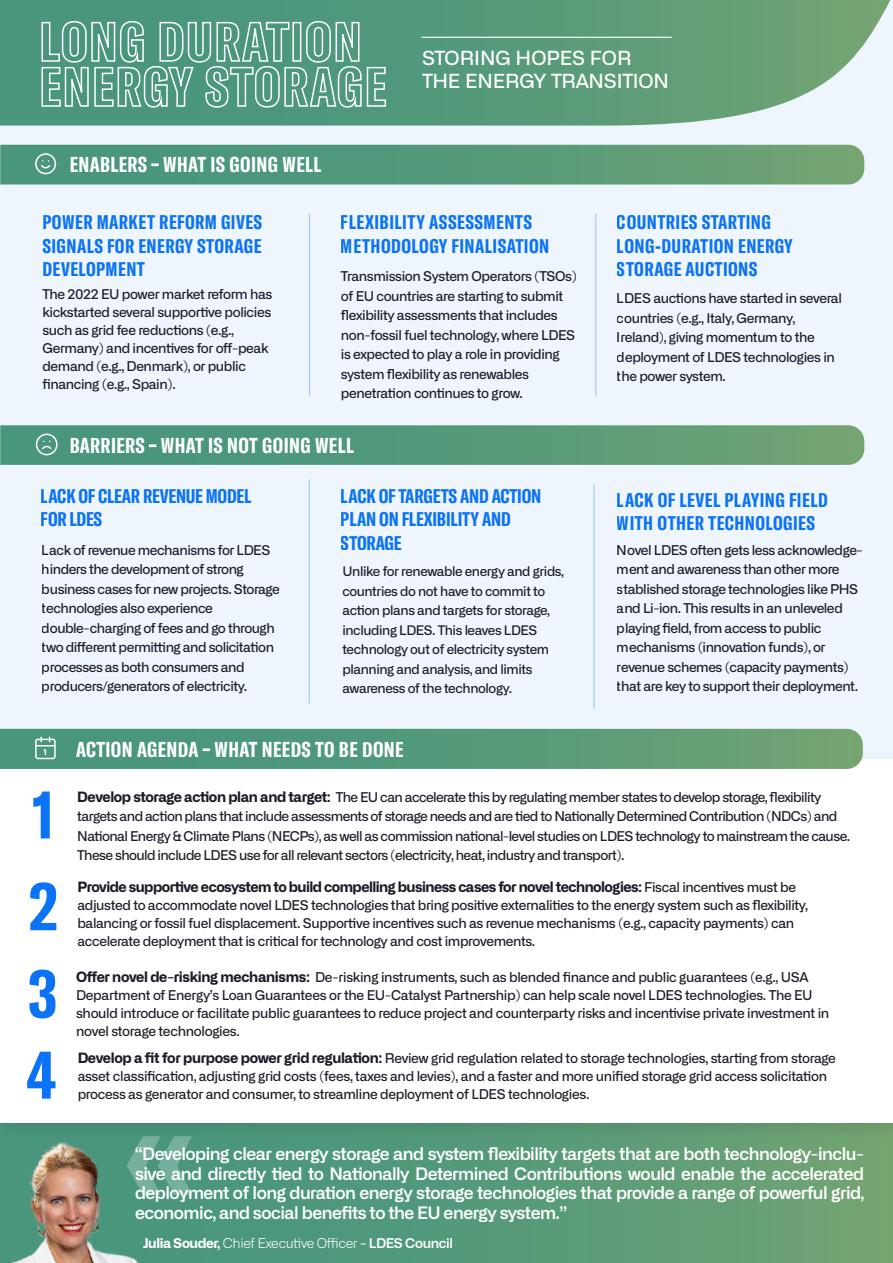
<style>
.page{position:relative;width:893px;height:1263px;background:#fff}
.page>*{position:absolute;margin:0;border:0;box-sizing:border-box;transform-origin:0 0}
.t1{font:67.5px/89.6px "font 000000002 d 158 beb";color:#0c73f7;text-align:justify}
.t2{font:21px "font 000000002 d 158 beb";letter-spacing:.02em;color:#fff}
.t3{font:19.5px/23.4px "GT America Trial Cm Bd";letter-spacing:.02em;color:#0c73f7}
.t4{font:19.5px/23.4px "GT America Trial Cm Bd";letter-spacing:-.01em;color:#0c73f7}
.t5{font:500 19.5px/23.4px "Alliance No.2";letter-spacing:-.01em;color:#fff}
.t6{font:19.5px/23.4px "GT America Trial Cm Bd";letter-spacing:-.015em;color:#0c73f7}
.t7{font:600 17.25px/19.5px "Alliance No.2";letter-spacing:-.03em;color:#fff;text-align:justify}
.t8{font:700 14.25px "Alliance No.2";letter-spacing:-.035em;color:#1b1c28}
.t9{font:500 13.5px/19.5px "Alliance No.2";letter-spacing:-.03em;color:#1b1c28}
.t10{font:300 13.5px "Alliance No.2";letter-spacing:-.03em;color:#fff}
.t11{font:500 13.2px/19.5px "Alliance No.2";letter-spacing:-.03em;color:#1b1c28}
.s1{font-weight:700;font-size:14.25px}
.s2{font-weight:500;font-size:13.5px}
.s3{font-weight:700}
.s4{font-weight:600}
</style>
<div class="page">
<div style="left:0;top:0;width:893px;height:1219px;background:#eef5fd"></div>
<svg style="left:0;top:1149px;width:893px;height:114px;background:#599b78"></svg>
<img style="left:0;top:1122px;width:893px;height:27px">
<div style="left:0;top:759px;width:893px;height:363px;background:#fff"></div>
<hr style="left:309px;top:214px;width:1px;height:182px;background:#0c73f8">
<hr style="left:309px;top:479px;width:1px;height:225px;background:#0c73f8">
<hr style="left:593px;top:485px;width:2px;height:224px;background:#0c73f8">
<hr style="left:595px;top:214px;width:1px;height:182px;background:#0c73f8">
<svg style="left:0;top:145px;width:864px;height:39px;background:#579a7a"></svg>
<svg style="left:0;top:425px;width:864px;height:40px;background:#599c7b"></svg>
<svg style="left:0;top:729px;width:863px;height:40px;background:#589b7a"></svg>
<svg style="left:0;top:0;width:890px;height:126px;background:#67a485"></svg>
<svg style="left:127px;top:1136px;width:65px;height:59px;background:#63a48f"></svg>
<hr style="left:421px;top:37px;width:251px;height:1px;background:#fff">
<svg style="left:41px;top:20px;width:346px;height:88px;background:#70ac97"></svg>
<img style="left:11px;top:1142px;width:128px;height:121px">
<h2 class="t2" style="left:70px;top:151px;width:253px">ENABLERS – WHAT IS GOING WELL</h2>
<h3 class="t5" style="left:422px;top:46px;width:248px">STORING HOPES FOR<br>THE ENERGY TRANSITION</h3>
<h3 class="t3" style="left:42px;top:212px;width:221px;text-align:justify">POWER MARKET REFORM GIVES SIGNALS FOR ENERGY STORAGE DEVELOPMENT</h3>
<h3 class="t3" style="left:341px;top:212px;width:210px">FLEXIBILITY ASSESSMENTS<br>METHODOLOGY FINALISATION</h3>
<h3 class="t3" style="left:617px;top:212px;width:177px">COUNTRIES STARTING<br>LONG-DURATION ENERGY<br>STORAGE AUCTIONS</h3>
<p class="t9" style="left:341px;top:266px;width:238px">Transmission System Operators (TSOs) of EU countries are starting to submit flexibility assessments that includes non-fossil fuel technology, where LDES is expected to play a role in providing system flexibility as renewables penetration continues to grow.</p>
<p class="t9" style="left:42px;top:285px;width:232px;line-height:18px">The 2022 EU power market reform has kickstarted several supportive policies such as grid fee reductions (e.g., Germany) and incentives for off-peak demand (e.g., Denmark), or public financing (e.g., Spain).</p>
<p class="t9" style="left:617px;top:289px;width:227px">LDES auctions have started in several countries (e.g., Italy, Germany,<br>Ireland), giving momentum to the deployment of LDES technologies in the power system.</p>
<h2 class="t2" style="left:70px;top:432px;width:286px">BARRIERS – WHAT IS NOT GOING WELL</h2>
<h3 class="t6" style="left:41px;top:486px;width:212px">LACK OF CLEAR REVENUE MODEL<br>FOR LDES</h3>
<h3 class="t4" style="left:341px;top:486px;width:202px">LACK OF TARGETS AND ACTION<br>PLAN ON FLEXIBILITY AND<br>STORAGE</h3>
<h3 class="t3" style="left:617px;top:489px;width:212px">LACK OF LEVEL PLAYING FIELD<br>WITH OTHER TECHNOLOGIES</h3>
<p class="t9" style="left:42px;top:540px;width:239px">Lack of revenue mechanisms for LDES hinders the development of strong business cases for new projects. Storage technologies also experience double-charging of fees and go through two different permitting and solicitation processes as both consumers and producers/generators of electricity.</p>
<p class="t9" style="left:617px;top:540px;width:247px">Novel LDES o3en gets less acknowledge&shy;ment and awareness than other more stablished storage technologies like PHS and Li-ion. This results in an unleveled playing field, from access to public mechanisms (innovation funds), or revenue schemes (capacity payments) that are key to support their deployment.</p>
<p class="t11" style="left:342px;top:561px;width:223px">Unlike for renewable energy and grids, countries do not have to commit to action plans and targets for storage, including LDES. This leaves LDES technology out of electricity system planning and analysis, and limits awareness of the technology.</p>
<h2 class="t2" style="left:76px;top:736px;width:329px">ACTION AGENDA – WHAT NEEDS TO BE DONE</h2>
<h1 class="t1" style="left:28px;top:769px;width:31px">1<br>2<br>3</h1>
<p class="t9" style="left:77px;top:787px;width:774px"><span class="s1">Develop storage action plan and target:</span> The EU can accelerate this by regulating member states to develop storage, flexibility targets and action plans that include assessments of storage needs and are tied to Nationally Determined Contribution (NDCs) and National Energy &amp; Climate Plans (NECPs), as well as commission national-level studies on LDES technology to mainstream the cause.<br>These should include LDES use for all relevant sectors (electricity, heat, industry and transport).</p>
<p class="t8" style="left:77px;top:877px;width:720px">Provide supportive ecosystem to build compelling business cases for novel technologies: <span class="s2">Fiscal incentives must be</span></p>
<p class="t9" style="left:77px;top:896px;width:732px;line-height:18px">adjusted to accommodate novel LDES technologies that bring positive externalities to the energy system such as flexibility, balancing or fossil fuel displacement. Supportive incentives such as revenue mechanisms (e.g., capacity payments) can accelerate deployment that is critical for technology and cost improvements.</p>
<p class="t9" style="left:76px;top:968px;width:755px;line-height:18px"><span class="s1">O2er novel de-risking mechanisms:</span> De-risking instruments, such as blended finance and public guarantees (e.g., USA Department of Energy’s Loan Guarantees or the EU-Catalyst Partnership) can help scale novel LDES technologies. The EU should introduce or facilitate public guarantees to reduce project and counterparty risks and incentivise private investment in novel storage technologies.</p>
<h1 class="t1" style="left:26px;top:1029px;width:31px">4</h1>
<p class="t9" style="left:77px;top:1048px;width:760px;line-height:18px"><span class="s1">Develop a fit for purpose power grid regulation:</span> Review grid regulation related to storage technologies, starting from storage asset classification, adjusting grid costs (fees, taxes and levies), and a faster and more unified storage grid access solicitation process as generator and consumer, to streamline deployment of LDES technologies.</p>
<p class="t7" style="left:135px;top:1144px;width:731px">“Developing clear energy storage and system flexibility targets that are both technology-inclu&shy;sive and directly 3ed to Na3onally Determined Contribu3ons would enable the accelerated deployment of long dura3on energy storage technologies that provide a range of powerful grid, economic, and social benefits to the EU energy system.”</p>
<p class="t10" style="left:143px;top:1235px;width:311px"><span class="s3">Julia Souder,</span> Chief Executive Officer <span class="s4">- LDES Council</span></p>
</div>
